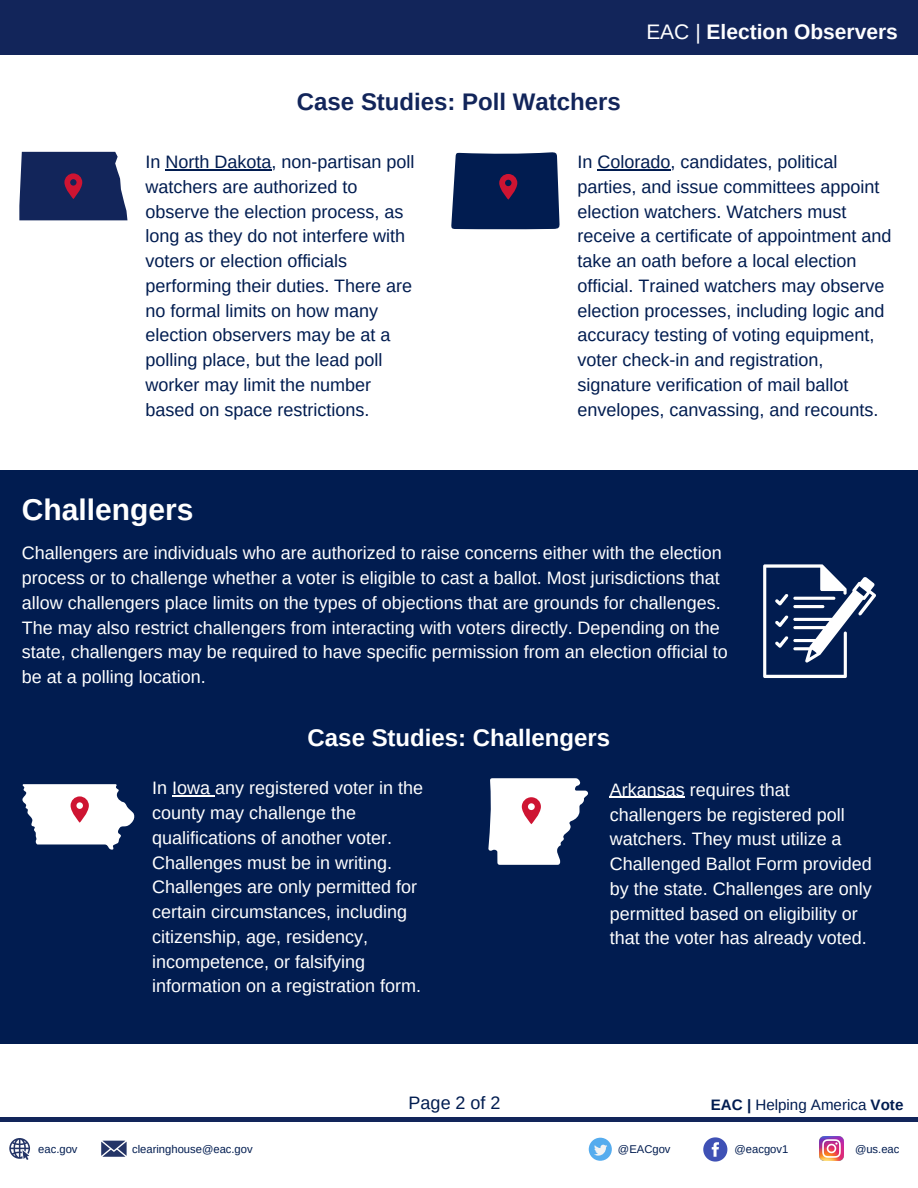
<style>
.page{position:relative;width:918px;height:1188px;background:#fff}
.page>*{position:absolute;margin:0;border:0;box-sizing:border-box;transform-origin:0 0}
.t1{font:700 30px "Arimo";color:#fff}
.t2{font:700 24px "Arimo";color:#12255a}
.t3{font:700 24px "Arimo";color:#fff}
.t4{font:700 21px "Arimo";color:#fff}
.t5{font:18px/24.8px "Arimo";color:#fff}
.t6{font:18px/24.8px "Arimo";color:#011c50}
.t7{font:15.15px "Arimo";color:#011c50}
.t8{font:11.25px "Arimo";color:#011c50}
.s1{font-weight:400}
.s2{font-weight:700}
</style>
<div class="page">
<div style="left:0;top:470px;width:918px;height:574px;background:#011c50"></div>
<div style="left:0;top:1117px;width:918px;height:5px;background:#12255a"></div>
<hr style="left:172px;top:796px;width:38px;height:1px;background:#fff">
<hr style="left:610px;top:797px;width:75px;height:1px;background:#fff">
<hr style="left:165px;top:169px;width:106px;height:1px;background:#011c50">
<hr style="left:598px;top:169px;width:73px;height:1px;background:#011c50">
<div style="left:0;top:0;width:918px;height:54px;background:#12255a"></div>
<svg style="left:19px;top:152px;width:108px;height:68px;background:#293363"></svg>
<svg style="left:451px;top:152px;width:109px;height:77px;background:#152858"></svg>
<svg style="left:763px;top:564px;width:113px;height:114px"></svg>
<svg style="left:22px;top:784px;width:113px;height:66px"></svg>
<svg style="left:488px;top:778px;width:100px;height:87px"></svg>
<svg style="left:9px;top:1138px;width:21px;height:22px"></svg>
<svg style="left:101px;top:1141px;width:26px;height:16px"></svg>
<div style="left:589px;top:1138px;width:23px;height:23px;background:#55acee;border-radius:50%"></div>
<svg style="left:594px;top:1145px;width:13px;height:11px"></svg>
<svg style="left:703px;top:1137px;width:24px;height:25px"></svg>
<img style="left:820px;top:1136px;width:24px;height:25px">
<h3 class="t2" style="left:297px;top:88px;width:325px">Case Studies: Poll Watchers</h3>
<p class="t4" style="left:646px;top:20px;width:253px"><span class="s1">EAC |</span> Election Observers</p>
<p class="t6" style="left:145px;top:149px;width:271px">In North Dakota, non-partisan poll watchers are authorized to observe the election process, as long as they do not interfere with voters or election officials performing their duties. There are no formal limits on how many election observers may be at a polling place, but the lead poll worker may limit the number based on space restrictions.</p>
<p class="t6" style="left:578px;top:149px;width:315px">In Colorado, candidates, political parties, and issue committees appoint election watchers. Watchers must receive a certificate of appointment and take an oath before a local election official. Trained watchers may observe election processes, including logic and accuracy testing of voting equipment, voter check-in and registration, signature verification of mail ballot envelopes, canvassing, and recounts.</p>
<h2 class="t1" style="left:22px;top:493px;width:173px">Challengers</h2>
<p class="t5" style="left:22px;top:541px;width:707px">Challengers are individuals who are authorized to raise concerns either with the election process or to challenge whether a voter is eligible to cast a ballot. Most jurisdictions that allow challengers place limits on the types of objections that are grounds for challenges.<br>The may also restrict challengers from interacting with voters directly. Depending on the state, challengers may be required to have specific permission from an election official to be at a polling location.</p>
<h3 class="t3" style="left:308px;top:724px;width:304px">Case Studies: Challengers</h3>
<p class="t5" style="left:152px;top:776px;width:272px">In Iowa any registered voter in the</p>
<p class="t5" style="left:610px;top:777px;width:181px">Arkansas requires that</p>
<p class="t5" style="left:152px;top:801px;width:206px">county may challenge the</p>
<p class="t5" style="left:610px;top:802px;width:237px">challengers be registered poll</p>
<p class="t5" style="left:152px;top:825px;width:241px">qualifications of another voter.</p>
<p class="t5" style="left:610px;top:827px;width:233px">watchers. They must utilize a</p>
<p class="t5" style="left:152px;top:850px;width:241px">Challenges must be in writing.</p>
<p class="t5" style="left:610px;top:851px;width:263px">Challenged Ballot Form provided</p>
<p class="t5" style="left:152px;top:875px;width:266px">Challenges are only permitted for</p>
<p class="t5" style="left:610px;top:876px;width:263px">by the state. Challenges are only</p>
<p class="t5" style="left:152px;top:900px;width:256px">certain circumstances, including</p>
<p class="t5" style="left:610px;top:901px;width:249px">permitted based on eligibility or</p>
<p class="t5" style="left:152px;top:924px;width:217px">citizenship, age, residency,</p>
<p class="t5" style="left:610px;top:926px;width:258px">that the voter has already voted.</p>
<p class="t5" style="left:152px;top:949px;width:270px">incompetence, or falsifying information on a registration form.</p>
<p class="t6" style="left:409px;top:1090px;width:93px">Page 2 of 2</p>
<p class="t7" style="left:711px;top:1096px;width:194px"><span class="s2">EAC |</span> Helping America <span class="s2">Vote</span></p>
<p class="t8" style="left:38px;top:1142px;width:41px">eac.gov</p>
<p class="t8" style="left:132px;top:1142px;width:122px">clearinghouse@eac.gov</p>
<p class="t8" style="left:618px;top:1143px;width:54px">@EACgov</p>
<p class="t8" style="left:735px;top:1143px;width:55px">@eacgov1</p>
<p class="t8" style="left:855px;top:1143px;width:46px">@us.eac</p>
</div>
